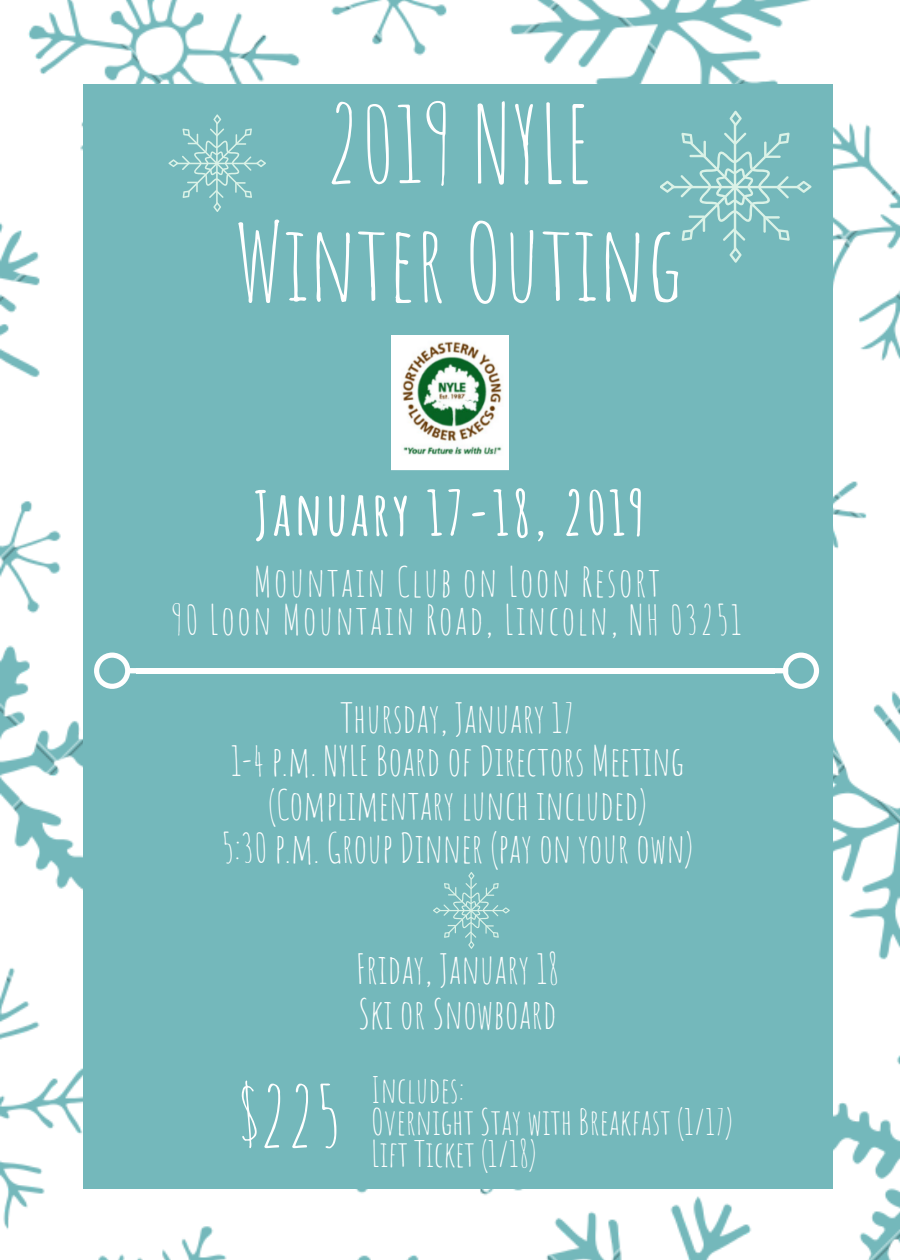
<style>
.page{position:relative;width:900px;height:1260px;background:#fff}
.page>*{position:absolute;margin:0;border:0;box-sizing:border-box;transform-origin:0 0}
.t1{font:105.75px/118px "Amatic SC";color:#fff;text-align:center}
.t2{font:82.5px "Amatic SC";color:#fff}
.t3{font:700 60.5px "Amatic SC";letter-spacing:.05em;color:#fff}
.t4{font:40.25px/43px "Amatic SC";color:#fff;text-align:center}
.t5{font:40.25px/37.5px "Amatic SC";letter-spacing:.05em;color:#fff;text-align:center}
.t6{font:35.25px/32px "Amatic SC";color:#fff}
</style>
<div class="page">
<img style="left:0;top:0;width:900px;height:1260px">
<div style="left:83px;top:84px;width:749px;height:1105px;background:#74b8bb"></div>
<img style="left:392px;top:336px;width:116px;height:135px">
<div style="left:136px;top:668px;width:639px;height:5px;background:#fff"></div>
<svg style="left:94px;top:653px;width:44px;height:36px"></svg>
<svg style="left:773px;top:653px;width:46px;height:36px"></svg>
<svg style="left:169px;top:114px;width:97px;height:98px"></svg>
<svg style="left:433px;top:872px;width:77px;height:77px"></svg>
<svg style="left:730px;top:111px;width:12px;height:15px"></svg>
<svg style="left:660px;top:181px;width:15px;height:12px"></svg>
<svg style="left:729px;top:247px;width:13px;height:15px"></svg>
<svg style="left:796px;top:181px;width:15px;height:12px"></svg>
<hr style="left:734px;top:123px;width:2px;height:128px;background:#daf2e7">
<hr style="left:671px;top:186px;width:128px;height:2px;background:#daf2e7">
<svg style="left:681px;top:133px;width:109px;height:108px"></svg>
<h1 class="t1" style="left:235px;top:84px;width:449px">2019 NYLE<br>Winter Outing</h1>
<h3 class="t3" style="left:254px;top:474px;width:393px">JANUARY 17-18, 2019</h3>
<p class="t5" style="left:172px;top:563px;width:571px">Mountain Club on Loon Resort<br>90 Loon Mountain Road, Lincoln, NH 03251</p>
<p class="t4" style="left:221px;top:696px;width:474px">Thursday, January 17<br>1-4 p.m. NYLE Board of Directors Meeting (Complimentary lunch included)<br>5:30 p.m. Group Dinner (pay on your own)</p>
<h2 class="t2" style="left:239px;top:1064px;width:104px">$225</h2>
<p class="t4" style="left:356px;top:946px;width:205px;line-height:45px;text-align:left">Friday, January 18<br>Ski or Snowboard</p>
<p class="t6" style="left:371px;top:1074px;width:363px">Includes:<br>Overnight Stay with Breakfast (1/17)<br>Lift Ticket (1/18)</p>
</div>
